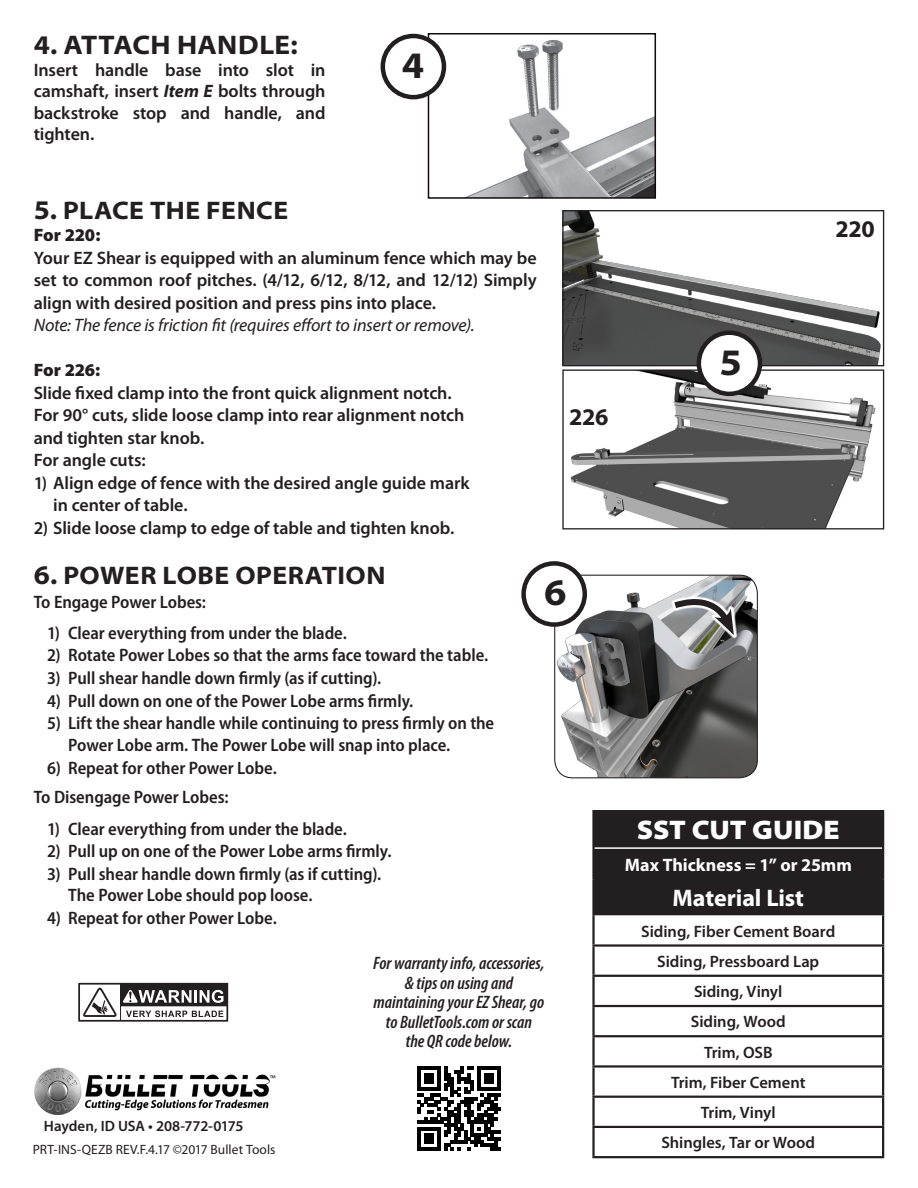
<style>
.page{position:relative;width:918px;height:1188px;background:#fff}
.page>*{position:absolute;margin:0;border:0;box-sizing:border-box;transform-origin:0 0}
.t1{font:700 semi-expanded 37.5px "Myriad Pro";color:#231f20}
.t2{font:700 semi-expanded 27px "Myriad Pro";letter-spacing:.01em;color:#231f20}
.t3{font:900 semi-expanded 27px "Myriad Pro";letter-spacing:-.005em;color:#fff}
.t4{font:700 semi-expanded 25.5px "Myriad Pro";letter-spacing:.015em;color:#231f20}
.t5{font:700 24px "Myriad Pro";letter-spacing:-.005em;color:#fff}
.t6{font:700 24px "Myriad Pro";letter-spacing:-.015em;color:#231f20}
.t7{font:600 semi-condensed 18px/21.6px "Myriad Pro";letter-spacing:-.005em;color:#231f20}
.t8{font:600 18px/21.6px "Myriad Pro";letter-spacing:-.005em;color:#231f20;text-align:justify}
.t9{font:italic 600 condensed 18px/19.5px "Myriad Pro";color:#231f20;text-align:center}
.t10{font:italic 18px "Myriad Pro";letter-spacing:-.01em;color:#231f20}
.t11{font:700 18px "Myriad Pro";color:#fff}
.t12{font:900 18px "Myriad Pro";letter-spacing:-.01em;color:#231f20}
.t13{font:600 16.5px "Myriad Pro";letter-spacing:-.005em;color:#231f20}
.t14{font:600 15px "Myriad Pro";letter-spacing:-.005em;color:#231f20}
.t15{font:13.5px "Myriad Pro";letter-spacing:.005em;color:#231f20}
.s1{font-weight:700;font-style:italic}
.s2{font-size:27px}
</style>
<div class="page">
<img style="left:431px;top:39px;width:222px;height:157px">
<div style="left:428px;top:33px;width:228px;height:166px;border:2px solid #110a0c"></div>
<img style="left:564px;top:212px;width:317px;height:152px">
<div style="left:562px;top:210px;width:322px;height:156px;border:1px solid #231f20"></div>
<img style="left:570px;top:371px;width:306px;height:156px">
<div style="left:562px;top:369px;width:322px;height:160px;border:1px solid #231f20"></div>
<div style="left:699px;top:333px;width:61px;height:61px;background:#fff;border-radius:50%"></div>
<div style="left:697px;top:330px;width:65px;height:66px;border:4px solid #231f20;border-radius:50%"></div>
<div style="left:595px;top:810px;width:287px;height:105px;background:#231f20"></div>
<hr style="left:592px;top:810px;width:3px;height:38px;background:#231f20">
<hr style="left:882px;top:810px;width:2px;height:38px;background:#231f20">
<hr style="left:592px;top:848px;width:3px;height:31px;background:#231f20">
<hr style="left:882px;top:848px;width:2px;height:31px;background:#231f20">
<hr style="left:592px;top:879px;width:3px;height:36px;background:#231f20">
<hr style="left:882px;top:879px;width:2px;height:36px;background:#231f20">
<hr style="left:592px;top:915px;width:3px;height:29px;background:#231f20">
<hr style="left:882px;top:915px;width:2px;height:29px;background:#231f20">
<hr style="left:592px;top:944px;width:292px;height:3px;background:#231f20">
<hr style="left:592px;top:947px;width:3px;height:28px;background:#231f20">
<hr style="left:882px;top:947px;width:2px;height:28px;background:#231f20">
<hr style="left:592px;top:975px;width:292px;height:2px;background:#231f20">
<hr style="left:592px;top:977px;width:3px;height:28px;background:#231f20">
<hr style="left:882px;top:977px;width:2px;height:28px;background:#231f20">
<hr style="left:592px;top:1005px;width:292px;height:2px;background:#231f20">
<hr style="left:592px;top:1007px;width:3px;height:28px;background:#231f20">
<hr style="left:882px;top:1007px;width:2px;height:28px;background:#231f20">
<hr style="left:592px;top:1035px;width:292px;height:2px;background:#231f20">
<hr style="left:592px;top:1037px;width:3px;height:28px;background:#231f20">
<hr style="left:882px;top:1037px;width:2px;height:28px;background:#231f20">
<hr style="left:592px;top:1065px;width:292px;height:3px;background:#231f20">
<hr style="left:592px;top:1068px;width:3px;height:28px;background:#231f20">
<hr style="left:882px;top:1068px;width:2px;height:28px;background:#231f20">
<hr style="left:592px;top:1096px;width:292px;height:2px;background:#231f20">
<hr style="left:592px;top:1098px;width:3px;height:28px;background:#231f20">
<hr style="left:882px;top:1098px;width:2px;height:28px;background:#231f20">
<hr style="left:592px;top:1126px;width:292px;height:2px;background:#231f20">
<hr style="left:592px;top:1128px;width:3px;height:28px;background:#231f20">
<hr style="left:882px;top:1128px;width:2px;height:28px;background:#231f20">
<hr style="left:592px;top:1156px;width:292px;height:2px;background:#231f20">
<hr style="left:595px;top:847px;width:287px;height:2px;background:#fff">
<svg style="left:83px;top:986px;width:141px;height:33px"></svg>
<div style="left:78px;top:983px;width:150px;height:39px;border:2px solid #231f20"></div>
<img style="left:34px;top:1067px;width:242px;height:48px">
<svg style="left:417px;top:1067px;width:84px;height:83px"></svg>
<img style="left:555px;top:575px;width:202px;height:203px">
<div style="left:554px;top:575px;width:204px;height:203px;border:1px solid #231f20;border-radius:18px"></div>
<svg style="left:671px;top:596px;width:66px;height:42px"></svg>
<svg style="left:668px;top:593px;width:67px;height:42px;background:#9c9d9e"></svg>
<div style="left:524px;top:563px;width:61px;height:62px;background:#fff;border-radius:50%"></div>
<div style="left:521px;top:561px;width:66px;height:66px;border:4px solid #231f20;border-radius:50%"></div>
<div style="left:383px;top:36px;width:61px;height:61px;background:#fff;border-radius:50%"></div>
<div style="left:381px;top:34px;width:65px;height:65px;border:4px solid #231f20;border-radius:50%"></div>
<p class="t2" style="left:34px;top:30px;width:266px">4. ATTACH HANDLE:</p>
<p class="t8" style="left:34px;top:59px;width:293px">Insert handle base into slot in camshaft, insert <span class="s1">Item E</span> bolts through backstroke stop and handle, and tighten.</p>
<p class="t1" style="left:402px;top:44px;width:24px">4</p>
<p class="t4" style="left:34px;top:196px;width:256px"><span class="s2">5.</span> PLACE THE FENCE</p>
<p class="t12" style="left:34px;top:225px;width:68px">For 220:</p>
<p class="t8" style="left:34px;top:247px;width:504px;line-height:22.5px">Your EZ Shear is equipped with an aluminum fence which may be set to common roof pitches. (4/12, 6/12, 8/12, and 12/12) Simply align with desired position and press pins into place.</p>
<p class="t10" style="left:34px;top:316px;width:442px">Note: The fence is friction fit (requires effort to insert or remove).</p>
<p class="t12" style="left:34px;top:360px;width:68px">For 226:</p>
<p class="t8" style="left:34px;top:382px;width:420px">Slide fixed clamp into the front quick alignment notch.</p>
<p class="t8" style="left:34px;top:405px;width:432px">For 90° cuts, slide loose clamp into rear alignment notch</p>
<p class="t8" style="left:34px;top:427px;width:172px">and tighten star knob.</p>
<p class="t8" style="left:34px;top:450px;width:113px">For angle cuts:</p>
<p class="t8" style="left:34px;top:472px;width:437px">1) Align edge of fence with the desired angle guide mark</p>
<p class="t8" style="left:53px;top:495px;width:136px">in center of table.</p>
<p class="t8" style="left:34px;top:517px;width:422px">2) Slide loose clamp to edge of table and tighten knob.</p>
<p class="t6" style="left:569px;top:403px;width:41px">226</p>
<p class="t4" style="left:34px;top:561px;width:353px"><span class="s2">6.</span> POWER LOBE OPERATION</p>
<p class="t7" style="left:34px;top:591px;width:174px">To Engage Power Lobes:</p>
<p class="t7" style="left:47px;top:622px;width:301px">1) Clear everything from under the blade.</p>
<p class="t7" style="left:47px;top:645px;width:443px">2) Rotate Power Lobes so that the arms face toward the table.</p>
<p class="t7" style="left:47px;top:668px;width:336px">3) Pull shear handle down firmly (as if cutting).</p>
<p class="t7" style="left:47px;top:690px;width:368px">4) Pull down on one of the Power Lobe arms firmly.</p>
<p class="t7" style="left:68px;top:713px;width:428px;text-indent:-21px">5) Lift the shear handle while continuing to press firmly on the<br>Power Lobe arm. The Power Lobe will snap into place.</p>
<p class="t7" style="left:47px;top:757px;width:231px">6) Repeat for other Power Lobe.</p>
<p class="t7" style="left:34px;top:787px;width:196px">To Disengage Power Lobes:</p>
<p class="t7" style="left:47px;top:818px;width:301px">1) Clear everything from under the blade.</p>
<p class="t7" style="left:47px;top:841px;width:346px">2) Pull up on one of the Power Lobe arms firmly.</p>
<p class="t7" style="left:68px;top:863px;width:315px;text-indent:-21px">3) Pull shear handle down firmly (as if cutting).<br>The Power Lobe should pop loose.</p>
<p class="t7" style="left:47px;top:908px;width:231px">4) Repeat for other Power Lobe.</p>
<p class="t1" style="left:544px;top:571px;width:24px">6</p>
<p class="t14" style="left:44px;top:1118px;width:201px">Hayden, ID USA • 208-772-0175</p>
<p class="t15" style="left:33px;top:1142px;width:244px">PRT-INS-QEZB REV.F.4.17 ©2017 Bullet Tools</p>
<p class="t9" style="left:373px;top:954px;width:173px">For warranty info, accessories, &amp; tips on using and maintaining your EZ Shear, go to BulletTools.com or scan</p>
<p class="t9" style="left:406px;top:1032px;width:108px">the QR code below.</p>
<p class="t1" style="left:720px;top:341px;width:24px">5</p>
<p class="t6" style="left:835px;top:215px;width:41px">220</p>
<p class="t3" style="left:637px;top:815px;width:204px">SST CUT GUIDE</p>
<p class="t11" style="left:625px;top:854px;width:229px">Max Thickness = 1” or 25mm</p>
<p class="t5" style="left:673px;top:885px;width:133px">Material List</p>
<p class="t13" style="left:641px;top:922px;width:196px">Siding, Fiber Cement Board</p>
<p class="t13" style="left:657px;top:952px;width:163px">Siding, Pressboard Lap</p>
<p class="t13" style="left:694px;top:982px;width:90px">Siding, Vinyl</p>
<p class="t13" style="left:691px;top:1013px;width:96px">Siding, Wood</p>
<p class="t13" style="left:704px;top:1043px;width:70px">Trim, OSB</p>
<p class="t13" style="left:671px;top:1073px;width:136px">Trim, Fiber Cement</p>
<p class="t13" style="left:701px;top:1103px;width:76px">Trim, Vinyl</p>
<p class="t13" style="left:661px;top:1134px;width:155px">Shingles, Tar or Wood</p>
</div>
